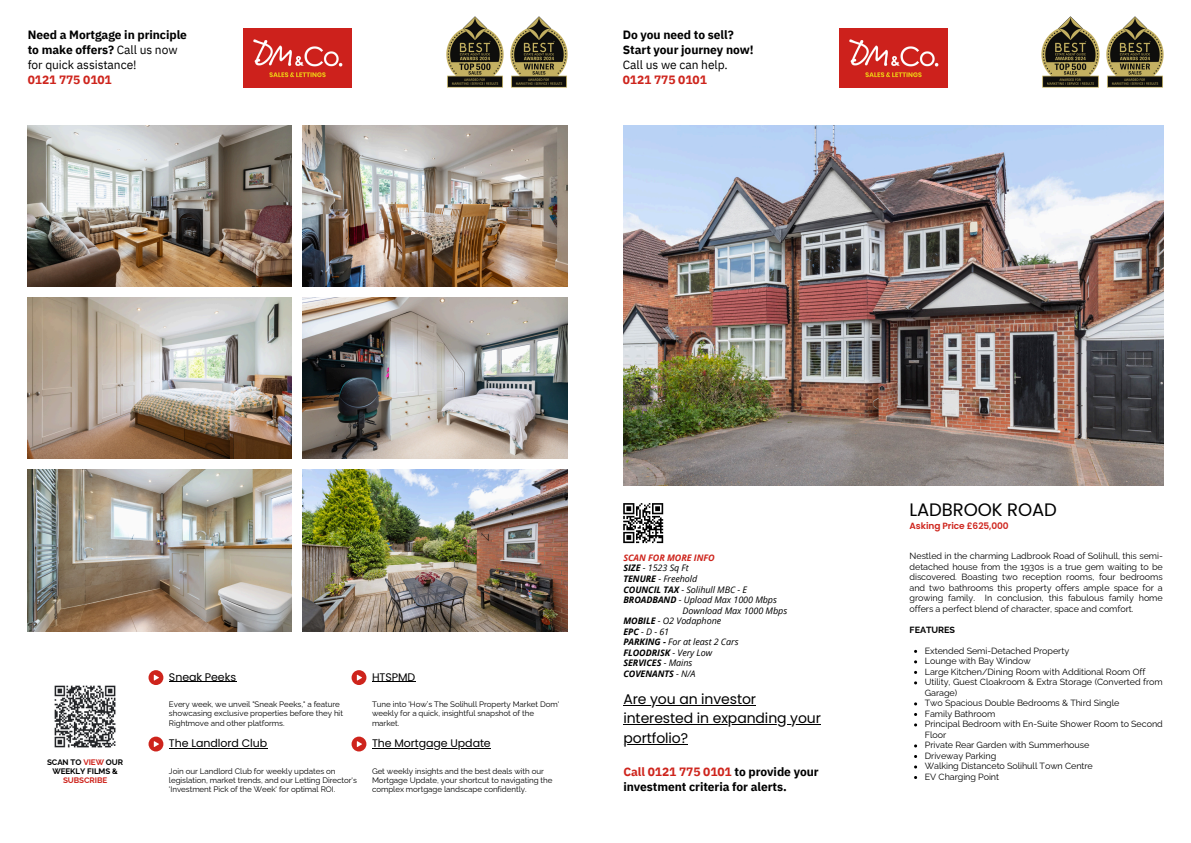
<style>
.page{position:relative;width:1191px;height:843px;background:#fff}
.page>*{position:absolute;margin:0;border:0;box-sizing:border-box;transform-origin:0 0}
.t1{font:18px "Poppins";letter-spacing:-.005em;color:#000}
.t2{font:14px "Poppins";letter-spacing:-.005em;color:#000}
.t3{font:700 12px/15px "IBM Plex Sans";letter-spacing:-.005em;color:#000}
.t4{font:11px "Poppins";letter-spacing:-.005em;color:#000}
.t5{font:9px/10.5px "Raleway";letter-spacing:-.005em;color:#000}
.t6{font:italic 9px "Open Sans";letter-spacing:-.005em;color:#000}
.t7{font:italic 700 9px "Open Sans";letter-spacing:-.005em;color:#000}
.t8{font:600 9px "Poppins";letter-spacing:-.005em;color:#ce241c}
.t9{font:italic 700 9px "Open Sans";letter-spacing:-.005em;color:#ce241c}
.t10{font:700 9px "Raleway";letter-spacing:-.005em;color:#000}
.t11{font:8px/9.3px "Raleway";letter-spacing:-.005em;color:#000}
.t12{font:700 8px/9.3px "Raleway";letter-spacing:-.005em;color:#000;text-align:center}
.s1{font-weight:400}
.s2{color:#ce241c}
.s3{font-weight:700}
</style>
<div class="page">
<img style="left:28px;top:125px;width:264px;height:161px">
<img style="left:28px;top:297px;width:264px;height:162px">
<img style="left:28px;top:470px;width:264px;height:161px">
<img style="left:303px;top:125px;width:264px;height:161px">
<img style="left:303px;top:297px;width:264px;height:162px">
<img style="left:303px;top:470px;width:264px;height:161px">
<img style="left:243px;top:28px;width:108px;height:59px">
<svg style="left:148px;top:670px;width:15px;height:14px"></svg>
<svg style="left:351px;top:670px;width:15px;height:14px"></svg>
<svg style="left:148px;top:736px;width:15px;height:15px"></svg>
<svg style="left:351px;top:736px;width:15px;height:15px"></svg>
<img style="left:446px;top:16px;width:58px;height:72px">
<img style="left:510px;top:16px;width:58px;height:72px">
<img style="left:623px;top:125px;width:539px;height:360px">
<img style="left:839px;top:28px;width:108px;height:59px">
<img style="left:1041px;top:16px;width:59px;height:72px">
<img style="left:1106px;top:16px;width:58px;height:72px">
<hr style="left:372px;top:681px;width:43px;height:1px;background:#000">
<hr style="left:372px;top:747px;width:118px;height:1px;background:#000">
<hr style="left:169px;top:681px;width:67px;height:1px;background:#000">
<hr style="left:169px;top:747px;width:98px;height:1px;background:#000">
<img style="left:54px;top:685px;width:62px;height:63px">
<hr style="left:623px;top:704px;width:133px;height:1px;background:#000">
<hr style="left:623px;top:724px;width:197px;height:1px;background:#000">
<hr style="left:623px;top:743px;width:65px;height:1px;background:#000">
<svg style="left:623px;top:503px;width:40px;height:40px"></svg>
<p class="t3" style="left:28px;top:27px;width:161px">Need a Mortgage in principle to make offers? <span class="s1">Call us now for quick assistance!<br></span><span class="s2">0121 775 0101</span></p>
<h5 class="t3" style="left:622px;top:27px;width:132px">Do you need to sell?<br>Start your journey now!<br><span class="s1">Call us we can help.<br></span><span class="s2">0121 775 0101</span></h5>
<h5 class="t4" style="left:169px;top:668px;width:69px">Sneak Peeks</h5>
<p class="t4" style="left:372px;top:668px;width:45px">HTSPMD</p>
<p class="t9" style="left:623px;top:551px;width:93px">SCAN FOR MORE INFO</p>
<p class="t6" style="left:623px;top:561px;width:67px"><span class="s3">SIZE</span> - 1523 Sq Ft</p>
<p class="t6" style="left:623px;top:572px;width:75px"><span class="s3">TENURE</span> - Freehold</p>
<p class="t6" style="left:623px;top:582px;width:125px"><span class="s3">COUNCIL TAX</span> - Solihull MBC - E</p>
<p class="t6" style="left:623px;top:593px;width:155px"><span class="s3">BROADBAND</span> - Upload Max 1000 Mbps</p>
<p class="t6" style="left:682px;top:603px;width:106px">Download Max 1000 Mbps</p>
<p class="t6" style="left:623px;top:614px;width:99px"><span class="s3">MOBILE</span> - O2 Vodaphone</p>
<p class="t6" style="left:623px;top:624px;width:47px"><span class="s3">EPC</span>-D-61</p>
<p class="t6" style="left:623px;top:635px;width:117px"><span class="s3">PARKING -</span> For at least 2 Cars</p>
<p class="t7" style="left:623px;top:645px;width:90px">FLOODRISK <span class="s1">- Very Low</span></p>
<p class="t7" style="left:623px;top:656px;width:70px">SERVICES <span class="s1">- Mains</span></p>
<p class="t7" style="left:623px;top:666px;width:74px">COVENANTS <span class="s1">- N/A</span></p>
<h5 class="t11" style="left:169px;top:699px;width:175px">Every week, we unveil "Sneak Peeks," a feature showcasing exclusive properties before they hit<br>Rightmove and other platforms.</h5>
<p class="t4" style="left:169px;top:735px;width:100px">The Landlord Club</p>
<p class="t12" style="left:47px;top:757px;width:78px">SCAN TO <span class="s2">VIEW</span> OUR<br>WEEKLY FILMS &amp;<br><span class="s2">SUBSCRIBE</span></p>
<h3 class="t11" style="left:169px;top:765px;width:189px">Join our Landlord Club for weekly updates on legislation, market trends, and our Letting Director's 'Investment Pick of the Week' for optimal ROI.</h3>
<p class="t11" style="left:372px;top:699px;width:189px">Tune into 'How’s The Solihull Property Market Dom' weekly for a quick, insightful snapshot of the market.</p>
<p class="t4" style="left:372px;top:735px;width:120px">The Mortgage Update</p>
<p class="t11" style="left:372px;top:765px;width:182px">Get weekly insights and the best deals with our<br>Mortgage Update, your shortcut to navigating the complex mortgage landscape confidently.</p>
<h5 class="t2" style="left:623px;top:689px;width:134px">Are you an investor</h5>
<p class="t2" style="left:623px;top:708px;width:199px">interested in expanding your</p>
<p class="t2" style="left:623px;top:728px;width:66px">portfolio?</p>
<p class="t3" style="left:623px;top:763px;width:197px"><span class="s2">Call 0121 775 0101</span> to provide your investment criteria for alerts.</p>
<p class="t1" style="left:909px;top:497px;width:149px">LADBROOK ROAD</p>
<h2 class="t5" style="left:909px;top:550px;width:255px;text-align:justify">Nestled in the charming Ladbrook Road of Solihull, this semi&shy;detached house from the 1930s is a true gem waiting to be discovered. Boasting two reception rooms, four bedrooms and two bathrooms this property offers ample space for a growing family. In conclusion, this fabulous family home offers a perfect blend of character, space and comfort.</h2>
<h4 class="t10" style="left:909px;top:624px;width:47px">FEATURES</h4>
<h1 class="t5" style="left:924px;top:645px;width:146px">Extended Semi-Detached Property</h1>
<p class="t5" style="left:924px;top:655px;width:107px">Lounge with Bay Window</p>
<p class="t5" style="left:924px;top:666px;width:222px">Large Kitchen/Dining Room with Additional Room Off</p>
<h6 class="t5" style="left:924px;top:676px;width:239px">Utility, Guest Cloakroom &amp; Extra Storage (Converted from<br>Garage)</h6>
<p class="t5" style="left:924px;top:697px;width:196px">Two Spacious Double Bedrooms &amp; Third Single</p>
<p class="t5" style="left:924px;top:708px;width:72px">Family Bathroom</p>
<p class="t5" style="left:924px;top:718px;width:239px">Principal Bedroom with En-Suite Shower Room to Second<br>Floor</p>
<p class="t5" style="left:924px;top:739px;width:166px">Private Rear Garden with Summerhouse</p>
<p class="t5" style="left:924px;top:750px;width:73px">Driveway Parking</p>
<p class="t5" style="left:924px;top:760px;width:169px">Walking Distanceto Solihull Town Centre</p>
<p class="t5" style="left:924px;top:771px;width:76px">EV Charging Point</p>
<p class="t8" style="left:909px;top:519px;width:101px">Asking Price £625,000</p>
</div>
